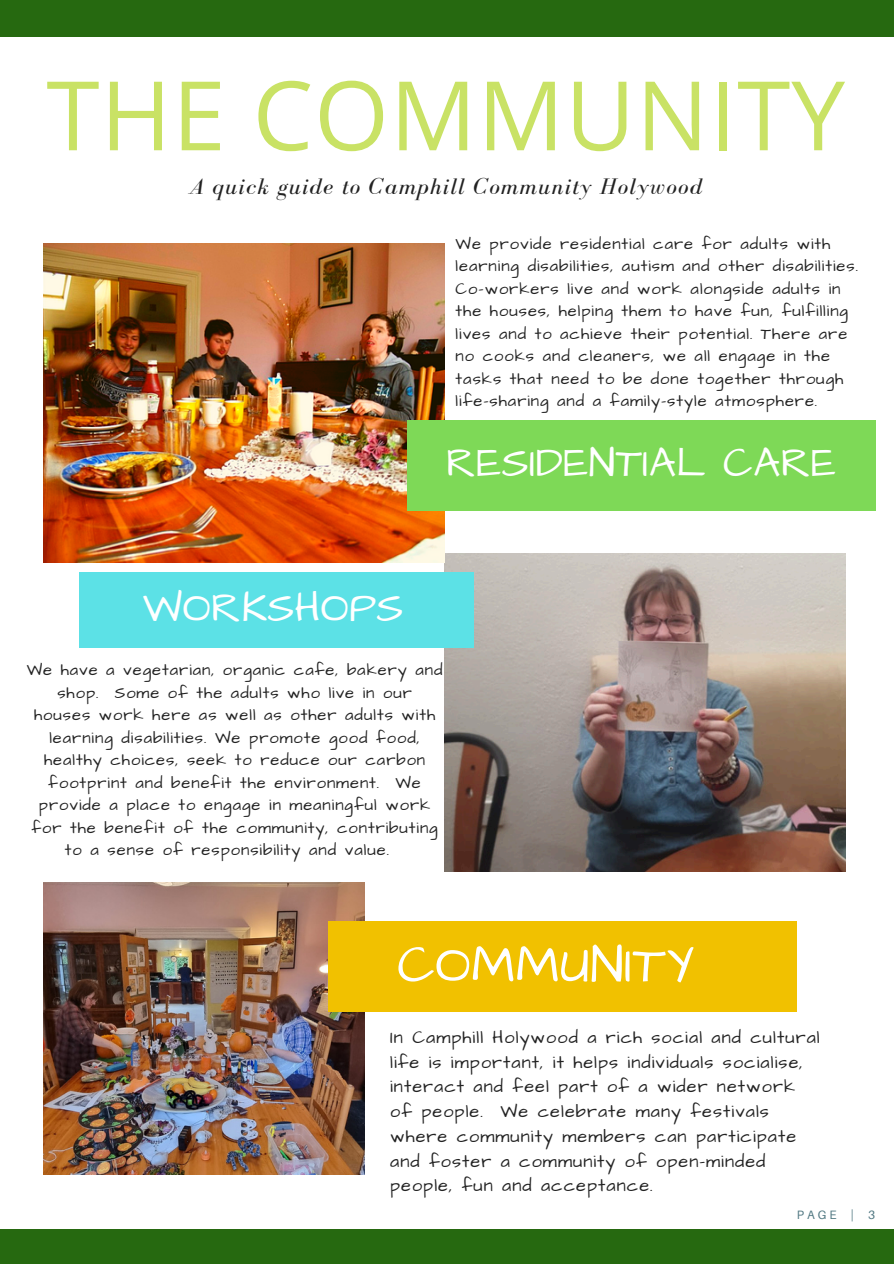
<style>
.page{position:relative;width:894px;height:1264px;background:#fff}
.page>*{position:absolute;margin:0;border:0;box-sizing:border-box;transform-origin:0 0}
.t1{font:96px "Open Sans";letter-spacing:.01em;color:#c9e265}
.t2{font:52.95px "Architects Daughter";letter-spacing:.01em;color:#fff}
.t3{font:42px "Architects Daughter";letter-spacing:.01em;color:#fff}
.t4{font:italic 23.1px "Bodoni FLF";letter-spacing:.06em;color:#222}
.t5{font:18px/24.8px "Architects Daughter";letter-spacing:.06em;color:#222}
.t6{font:16.5px/22.5px "Architects Daughter";letter-spacing:.06em;color:#222}
.t7{font:12.15px "Aileron";color:#517882}
</style>
<div class="page">
<div style="left:0;top:1228px;width:893px;height:35px;background:#266910"></div>
<div style="left:0;top:0;width:893px;height:37px;background:#266910"></div>
<img style="left:44px;top:882px;width:320px;height:292px">
<img style="left:444px;top:553px;width:401px;height:318px">
<img style="left:44px;top:244px;width:400px;height:318px">
<div style="left:406px;top:420px;width:469px;height:90px;background:#7ed957"></div>
<div style="left:79px;top:572px;width:394px;height:75px;background:#5ce1e6"></div>
<div style="left:328px;top:921px;width:468px;height:90px;background:#f1c100"></div>
<p class="t1" style="left:46px;top:48px;width:800px">THE COMMUNITY</p>
<h1 class="t4" style="left:189px;top:174px;width:514px">A quick guide to Camphill Community Holywood</h1>
<h3 class="t6" style="left:455px;top:233px;width:404px">We provide residential care for adults with learning disabilities, autism and other disabilities.<br>Co-workers live and work alongside adults in the houses, helping them to have fun, fulfilling lives and to achieve their potential. There are no cooks and cleaners, we all engage in the tasks that need to be done together through life-sharing and a family-style atmosphere.</h3>
<h5 class="t3" style="left:143px;top:579px;width:262px">WORKSHOPS</h5>
<h4 class="t3" style="left:446px;top:435px;width:391px">RESIDENTIAL CARE</h4>
<p class="t6" style="left:27px;top:659px;width:417px">We have a vegetarian, organic cafe, bakery and</p>
<p class="t6" style="left:57px;top:681px;width:356px">shop. Some of the adults who live in our</p>
<p class="t6" style="left:34px;top:704px;width:402px">houses work here as well as other adults with</p>
<p class="t6" style="left:49px;top:726px;width:372px">learning disabilities. We promote good food,</p>
<p class="t6" style="left:44px;top:749px;width:382px">healthy choices, seek to reduce our carbon</p>
<p class="t6" style="left:48px;top:771px;width:374px">footprint and benefit the environment. We</p>
<p class="t6" style="left:39px;top:794px;width:393px">provide a place to engage in meaningful work</p>
<p class="t6" style="left:31px;top:816px;width:408px">for the benefit of the community, contributing</p>
<p class="t6" style="left:65px;top:839px;width:325px">to a sense of responsibility and value.</p>
<p class="t2" style="left:397px;top:929px;width:298px">COMMUNITY</p>
<h3 class="t5" style="left:390px;top:1025px;width:431px">In Camphill Holywood a rich social and cultural life is important, it helps individuals socialise, interact and feel part of a wider network of people. We celebrate many festivals where community members can participate and foster a community of open-minded people, fun and acceptance.</h3>
<h5 class="t7" style="left:796px;top:1207px;width:59px">PAGE |</h5>
<p class="t7" style="left:867px;top:1207px;width:9px">3</p>
</div>
